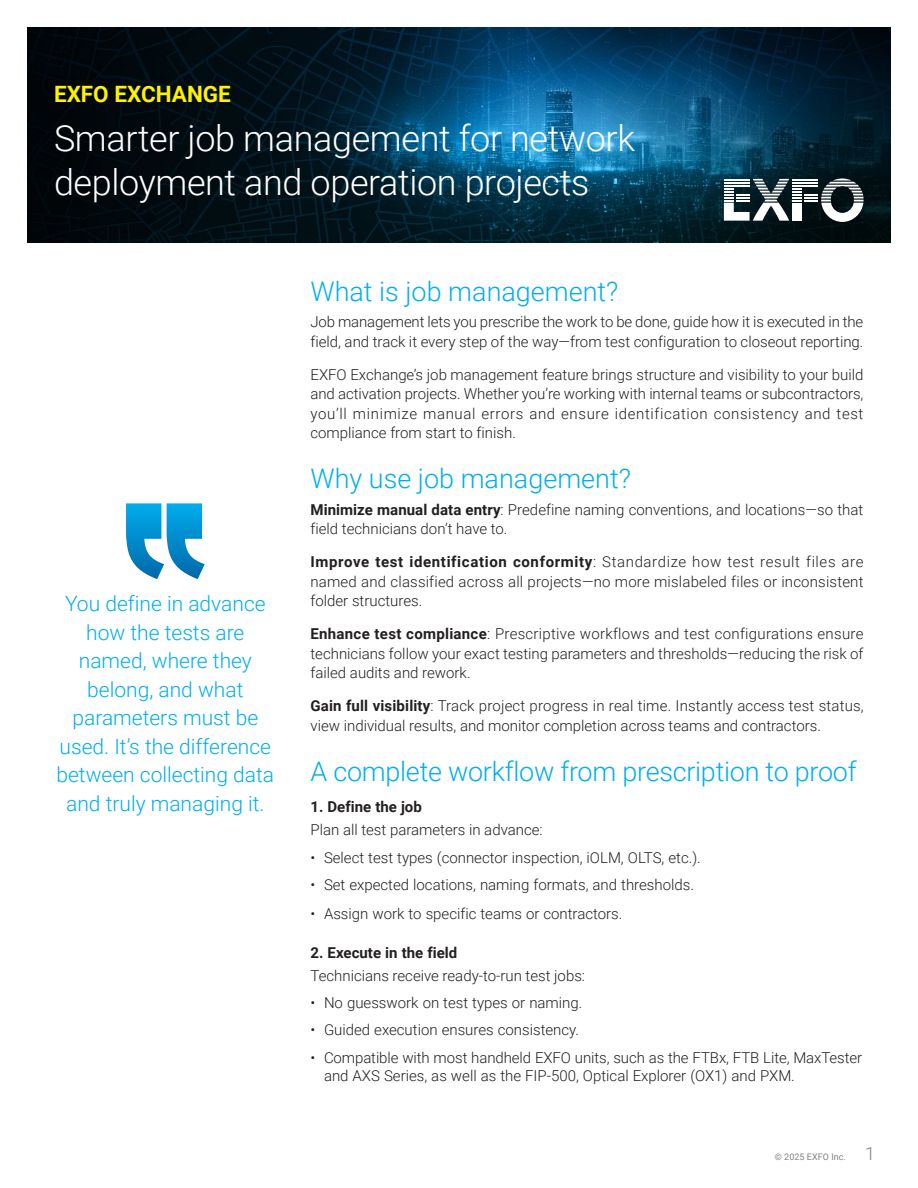
<style>
.page{position:relative;width:918px;height:1188px;background:#fff}
.page>*{position:absolute;margin:0;border:0;box-sizing:border-box;transform-origin:0 0}
.t1{font:300 36px/43.2px "Roboto";letter-spacing:-.01em;color:#fff}
.t2{font:300 27px "Roboto";letter-spacing:-.01em;color:#00aeef}
.t3{font:700 22.5px "Roboto";color:#fff101}
.t4{font:300 21px/28.5px "Roboto";color:#00aeef;text-align:center}
.t5{font:300 15px/19.5px "Roboto";color:#231f20}
.t6{font:700 15px "Roboto";color:#231f20}
.t7{font:9px "Roboto";color:#808285}
.s1{font-weight:700}
.s2{font-weight:300;font-size:18px}
</style>
<div class="page">
<img style="left:27px;top:27px;width:864px;height:216px">
<svg style="left:724px;top:178px;width:140px;height:44px"></svg>
<hr style="left:724px;top:185px;width:26px;height:2px;background:#fff">
<svg style="left:126px;top:503px;width:79px;height:76px"></svg>
<h3 class="t3" style="left:54px;top:78px;width:178px">EXFO EXCHANGE</h3>
<h1 class="t1" style="left:54px;top:116px;width:582px">Smarter job management for network deployment and operation projects</h1>
<h3 class="t4" style="left:56px;top:589px;width:219px">You define in advance how the tests are named, where they belong, and what parameters must be used. It’s the difference between collecting data and truly managing it.</h3>
<h2 class="t2" style="left:310px;top:272px;width:310px">What is job management?</h2>
<p class="t5" style="left:310px;top:312px;width:555px">Job management lets you prescribe the work to be done, guide how it is executed in the field, and track it every step of the way—from test configuration to closeout reporting.</p>
<p class="t5" style="left:310px;top:364px;width:555px;text-align:justify">EXFO Exchange’s job management feature brings structure and visibility to your build and activation projects. Whether you’re working with internal teams or subcontractors, you’ll minimize manual errors and ensure identification consistency and test compliance from start to finish.</p>
<h2 class="t2" style="left:310px;top:460px;width:322px">Why use job management?</h2>
<p class="t5" style="left:310px;top:499px;width:554px"><span class="s1">Minimize manual data entry</span>: Predefine naming conventions, and locations—so that field technicians don’t have to.</p>
<p class="t5" style="left:310px;top:552px;width:555px;text-align:justify"><span class="s1">Improve test identification conformity</span>: Standardize how test result files are named and classified across all projects—no more mislabeled files or inconsistent folder structures.</p>
<p class="t5" style="left:310px;top:624px;width:555px;text-align:justify"><span class="s1">Enhance test compliance</span>: Prescriptive workflows and test configurations ensure technicians follow your exact testing parameters and thresholds—reducing the risk of failed audits and rework.</p>
<p class="t5" style="left:310px;top:696px;width:555px"><span class="s1">Gain full visibility</span>: Track project progress in real time. Instantly access test status, view individual results, and monitor completion across teams and contractors.</p>
<h2 class="t2" style="left:310px;top:752px;width:548px">A complete workflow from prescription to proof</h2>
<p class="t6" style="left:310px;top:797px;width:113px">1. Define the job</p>
<p class="t5" style="left:310px;top:820px;width:234px">Plan all test parameters in advance:</p>
<p class="t5" style="left:310px;top:847px;width:392px">• Select test types (connector inspection, iOLM, OLTS, etc.).</p>
<p class="t5" style="left:310px;top:875px;width:385px">• Set expected locations, naming formats, and thresholds.</p>
<p class="t5" style="left:310px;top:904px;width:313px">• Assign work to specific teams or contractors.</p>
<p class="t6" style="left:310px;top:942px;width:148px">2. Execute in the field</p>
<p class="t5" style="left:310px;top:965px;width:276px">Technicians receive ready-to-run test jobs:</p>
<p class="t5" style="left:310px;top:992px;width:273px">• No guesswork on test types or naming.</p>
<p class="t5" style="left:310px;top:1020px;width:270px">• Guided execution ensures consistency.</p>
<p class="t5" style="left:324px;top:1048px;width:540px;line-height:18px;text-indent:-14px">• Compatible with most handheld EXFO units, such as the FTBx, FTB Lite, MaxTester and AXS Series, as well as the FIP-500, Optical Explorer (OX1) and PXM.</p>
<p class="t7" style="left:775px;top:1151px;width:102px">© 2025 EXFO Inc. <span class="s2">1</span></p>
</div>
